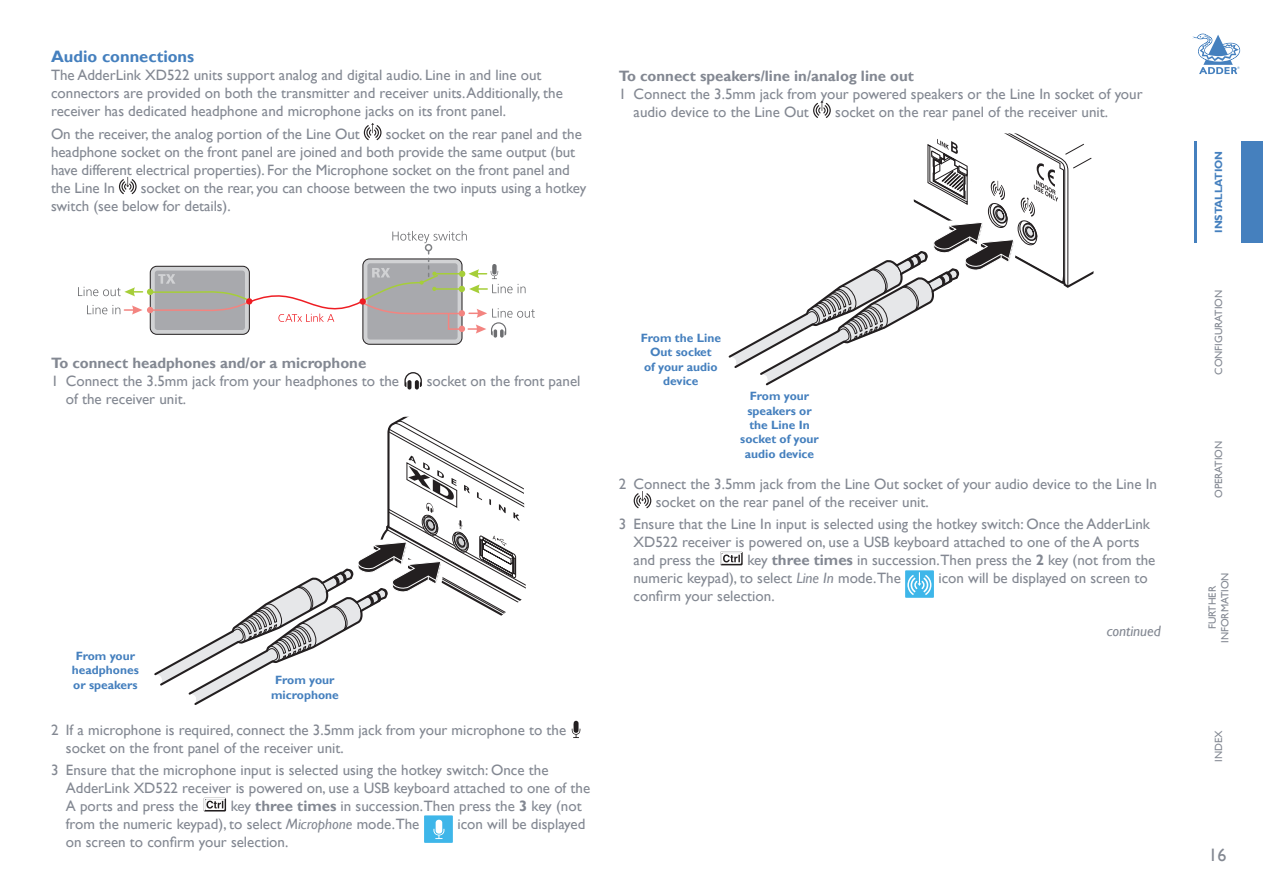
<style>
.page{position:relative;width:1263px;height:893px;background:#fff}
.page>*{position:absolute;margin:0;border:0;box-sizing:border-box;transform-origin:0 0}
.t1{font:18px "Gill Sans";color:#838892}
.Head_3{font:700 16.5px "Gill Sans";color:#4580be}
.Body{font:15px/18px "Gill Sans";color:#838892}
.Head_4{font:700 15px "Gill Sans";color:#838892}
.Body_Bullet_1{font:italic 15px "Gill Sans";color:#838892}
.Diagram_head_-_large{font:700 12px/14.4px "Gill Sans";color:#4580be;text-align:center}
.t2{font:10.5px/12.6px "Gill Sans";color:#838892;text-align:center}
.t3{font:700 10.5px "Gill Sans";color:#4580be}
.s1{font-weight:700}
.s2{font-style:italic}
</style>
<div class="page">
<svg style="left:1192px;top:34px;width:48px;height:40px"></svg>
<div style="left:1241px;top:141px;width:22px;height:102px;background:#4580be"></div>
<hr style="left:1194px;top:141px;width:2px;height:102px;background:#4580be">
<svg style="left:364px;top:123px;width:17px;height:17px"></svg>
<svg style="left:119px;top:177px;width:18px;height:17px"></svg>
<svg style="left:571px;top:721px;width:10px;height:17px"></svg>
<svg style="left:204px;top:798px;width:22px;height:13px"></svg>
<div style="left:424px;top:815px;width:29px;height:28px;background:#3eb6e9"></div>
<svg style="left:433px;top:820px;width:11px;height:19px"></svg>
<div style="left:363px;top:259px;width:99px;height:85px;background:#d1d2d4;border-radius:7px"></div>
<div style="left:362px;top:258px;width:100px;height:87px;border:1px solid #231f20;border-radius:7px"></div>
<div style="left:367px;top:263px;width:91px;height:77px;background:#a8a9ad;border-radius:3px"></div>
<svg style="left:78px;top:231px;width:457px;height:107px"></svg>
<div style="left:359px;top:298px;width:7px;height:7px;background:#ee1d23;border-radius:50%"></div>
<div style="left:246px;top:298px;width:6px;height:7px;background:#ee1d23;border-radius:50%"></div>
<div style="left:425px;top:244px;width:7px;height:7px;border:2px solid #808285;border-radius:50%"></div>
<svg style="left:404px;top:372px;width:18px;height:17px"></svg>
<svg style="left:728px;top:133px;width:366px;height:252px"></svg>
<svg style="left:154px;top:417px;width:372px;height:288px"></svg>
<svg style="left:634px;top:491px;width:17px;height:17px"></svg>
<svg style="left:720px;top:551px;width:23px;height:14px"></svg>
<div style="left:905px;top:570px;width:29px;height:28px;background:#3eb6e9"></div>
<svg style="left:907px;top:572px;width:24px;height:23px"></svg>
<svg style="left:813px;top:101px;width:18px;height:17px"></svg>
<p class="Head_3" style="left:51px;top:47px;width:145px">Audio connections</p>
<p class="Body" style="left:51px;top:67px;width:513px">The AdderLink XD522 units support analog and digital audio. Line in and line out connectors are provided on both the transmitter and receiver units. Additionally, the receiver has dedicated headphone and microphone jacks on its front panel.</p>
<p class="Body" style="left:51px;top:125px;width:310px">On the receiver, the analog portion of the Line Out</p>
<p class="Body" style="left:51px;top:125px;width:532px;text-indent:335px">socket on the rear panel and the headphone socket on the front panel are joined and both provide the same output (but have different electrical properties). For the Microphone socket on the front panel and the Line In</p>
<p class="Body" style="left:51px;top:179px;width:537px;text-indent:90px">socket on the rear, you can choose between the two inputs using a hotkey switch (see below for details).</p>
<p class="Head_4" style="left:619px;top:66px;width:297px">To connect speakers/line in/analog line out</p>
<p class="Body" style="left:634px;top:85px;width:510px;text-indent:-15px">1 Connect the 3.5mm jack from your powered speakers or the Line In socket of your audio device to the Line Out</p>
<p class="Body" style="left:835px;top:103px;width:274px">socket on the rear panel of the receiver unit.</p>
<p class="Head_4" style="left:51px;top:354px;width:317px">To connect headphones and/or a microphone</p>
<p class="Body" style="left:51px;top:373px;width:350px">1 Connect the 3.5mm jack from your headphones to the</p>
<p class="Body" style="left:427px;top:373px;width:155px">socket on the front panel</p>
<p class="Body" style="left:66px;top:391px;width:122px">of the receiver unit.</p>
<p class="Diagram_head_-_large" style="left:72px;top:649px;width:68px">From your headphones or speakers</p>
<p class="Diagram_head_-_large" style="left:271px;top:673px;width:69px">From your microphone</p>
<p class="Body" style="left:66px;top:721px;width:502px;text-indent:-15px">2 If a microphone is required, connect the 3.5mm jack from your microphone to the socket on the front panel of the receiver unit.</p>
<p class="Body" style="left:66px;top:761px;width:526px;text-indent:-15px">3 Ensure that the microphone input is selected using the hotkey switch: Once the<br>AdderLink XD522 receiver is powered on, use a USB keyboard attached to one of the<br>A ports and press the</p>
<p class="Body" style="left:66px;top:797px;width:517px;text-indent:165px">key <span class="s1">three times</span> in succession.Then press the <span class="s1">3</span> key (not from the numeric keypad), to select <span class="s2">Microphone</span> mode.The</p>
<p class="Body" style="left:457px;top:815px;width:129px">icon will be displayed</p>
<p class="Body" style="left:66px;top:833px;width:224px">on screen to confirm your selection.</p>
<p class="Diagram_head_-_large" style="left:641px;top:331px;width:82px">From the Line<br>Out socket<br>of your audio device</p>
<p class="Diagram_head_-_large" style="left:740px;top:389px;width:80px">From your speakers or the Line In socket of your audio device</p>
<p class="Body" style="left:656px;top:475px;width:503px;text-indent:-37px">2 Connect the 3.5mm jack from the Line Out socket of your audio device to the Line In socket on the rear panel of the receiver unit.</p>
<p class="Body" style="left:634px;top:515px;width:518px;text-indent:-15px">3 Ensure that the Line In input is selected using the hotkey switch: Once the AdderLink<br>XD522 receiver is powered on, use a USB keyboard attached to one of the A ports and press the</p>
<p class="Body" style="left:634px;top:551px;width:523px;text-indent:114px">key <span class="s1">three times</span> in succession.Then press the <span class="s1">2</span> key (not from the numeric keypad), to select <span class="s2">Line In</span> mode.The</p>
<p class="Body" style="left:938px;top:569px;width:211px">icon will be displayed on screen to</p>
<p class="Body" style="left:634px;top:587px;width:143px">confirm your selection.</p>
<p class="Body_Bullet_1" style="left:1107px;top:622px;width:56px">continued</p>
<p class="t3" style="left:1212px;top:233px;width:84px;rotate:-90deg">INSTALLATION</p>
<p class="t2" style="left:1212px;top:375px;width:87px;rotate:-90deg">CONFIGURATION</p>
<p class="t2" style="left:1212px;top:498px;width:59px;rotate:-90deg">OPERATION</p>
<p class="t2" style="left:1206px;top:643px;width:72px;rotate:-90deg">FURTHER<br>INFORMATION</p>
<p class="t2" style="left:1212px;top:762px;width:33px;rotate:-90deg">INDEX</p>
<p class="t1" style="left:1208px;top:844px;width:19px">16</p>
</div>
